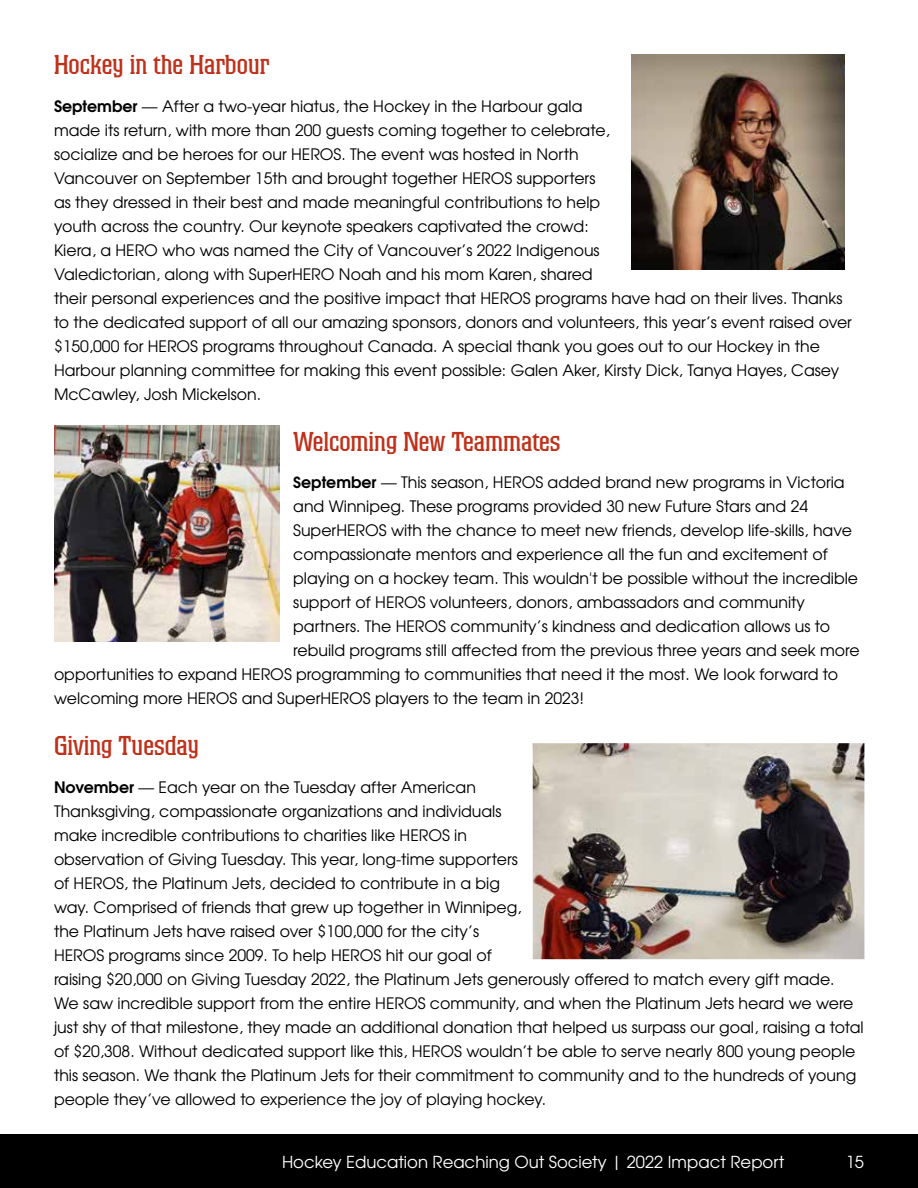
<style>
.page{position:relative;width:918px;height:1188px;background:#fff}
.page>*{position:absolute;margin:0;border:0;box-sizing:border-box;transform-origin:0 0}
.t1{font:27px "Colossalis";color:#bf311a}
.t2{font:16.5px "Te X Gyre Adventor";color:#fff}
.t3{font:15.75px/24px "Te X Gyre Adventor";color:#000}
.s1{font-weight:700}
.s2{font-weight:700;font-size:15.3px}
</style>
<div class="page">
<img style="left:632px;top:54px;width:213px;height:216px">
<img style="left:533px;top:743px;width:331px;height:216px">
<img style="left:55px;top:426px;width:225px;height:216px">
<div style="left:0;top:1134px;width:918px;height:54px;background:#000"></div>
<h1 class="t1" style="left:54px;top:50px;width:217px">Hockey in the Harbour</h1>
<p class="t3" style="left:54px;top:93px;width:799px"><span class="s1">September</span> — After a two-year hiatus, the Hockey in the Harbour gala<br>made its return, with more than 200 guests coming together to celebrate,<br>socialize and be heroes for our HEROS. The event was hosted in North<br>Vancouver on September 15th and brought together HEROS supporters<br>as they dressed in their best and made meaningful contributions to help<br>youth across the country. Our keynote speakers captivated the crowd:<br>Kiera, a HERO who was named the City of Vancouver’s 2022 Indigenous<br>Valedictorian, along with SuperHERO Noah and his mom Karen, shared<br>their personal experiences and the positive impact that HEROS programs have had on their lives. Thanks to the dedicated support of all our amazing sponsors, donors and volunteers, this year’s event raised over $150,000 for HEROS programs throughout Canada. A special thank you goes out to our Hockey in the Harbour planning committee for making this event possible: Galen Aker, Kirsty Dick, Tanya Hayes, Casey McCawley, Josh Mickelson.</p>
<h1 class="t1" style="left:293px;top:426px;width:269px">Welcoming New Teammates</h1>
<p class="t3" style="left:293px;top:469px;width:553px"><span class="s2">S</span><span class="s1">eptember</span> — This season, HEROS added brand new programs in Victoria</p>
<p class="t3" style="left:293px;top:493px;width:516px">and Winnipeg. These programs provided 30 new Future Stars and 24</p>
<p class="t3" style="left:293px;top:517px;width:560px">SuperHEROS with the chance to meet new friends, develop life-skills, have</p>
<p class="t3" style="left:293px;top:541px;width:536px">compassionate mentors and experience all the fun and excitement of</p>
<p class="t3" style="left:293px;top:565px;width:566px">playing on a hockey team. This wouldn't be possible without the incredible</p>
<p class="t3" style="left:293px;top:589px;width:513px">support of HEROS volunteers, donors, ambassadors and community</p>
<p class="t3" style="left:293px;top:613px;width:538px">partners. The HEROS community’s kindness and dedication allows us to</p>
<p class="t3" style="left:293px;top:637px;width:568px">rebuild programs still affected from the previous three years and seek more</p>
<p class="t3" style="left:54px;top:661px;width:786px">opportunities to expand HEROS programming to communities that need it the most. We look forward to</p>
<p class="t3" style="left:54px;top:685px;width:532px">welcoming more HEROS and SuperHEROS players to the team in 2023!</p>
<h1 class="t1" style="left:54px;top:731px;width:147px">Giving Tuesday</h1>
<p class="t3" style="left:54px;top:774px;width:811px"><span class="s1">November</span> — Each year on the Tuesday after American<br>Thanksgiving, compassionate organizations and individuals<br>make incredible contributions to charities like HEROS in<br>observation of Giving Tuesday. This year, long-time supporters<br>of HEROS, the Platinum Jets, decided to contribute in a big<br>way. Comprised of friends that grew up together in Winnipeg,<br>the Platinum Jets have raised over $100,000 for the city’s<br>HEROS programs since 2009. To help HEROS hit our goal of<br>raising $20,000 on Giving Tuesday 2022, the Platinum Jets generously offered to match every gift made.<br>We saw incredible support from the entire HEROS community, and when the Platinum Jets heard we were just shy of that milestone, they made an additional donation that helped us surpass our goal, raising a total of $20,308. Without dedicated support like this, HEROS wouldn’t be able to serve nearly 800 young people this season. We thank the Platinum Jets for their commitment to community and to the hundreds of young people they’ve allowed to experience the joy of playing hockey.</p>
<p class="t2" style="left:282px;top:1149px;width:504px">Hockey Education Reaching Out Society | 2022 Impact Report</p>
<p class="t2" style="left:846px;top:1149px;width:20px">15</p>
</div>
